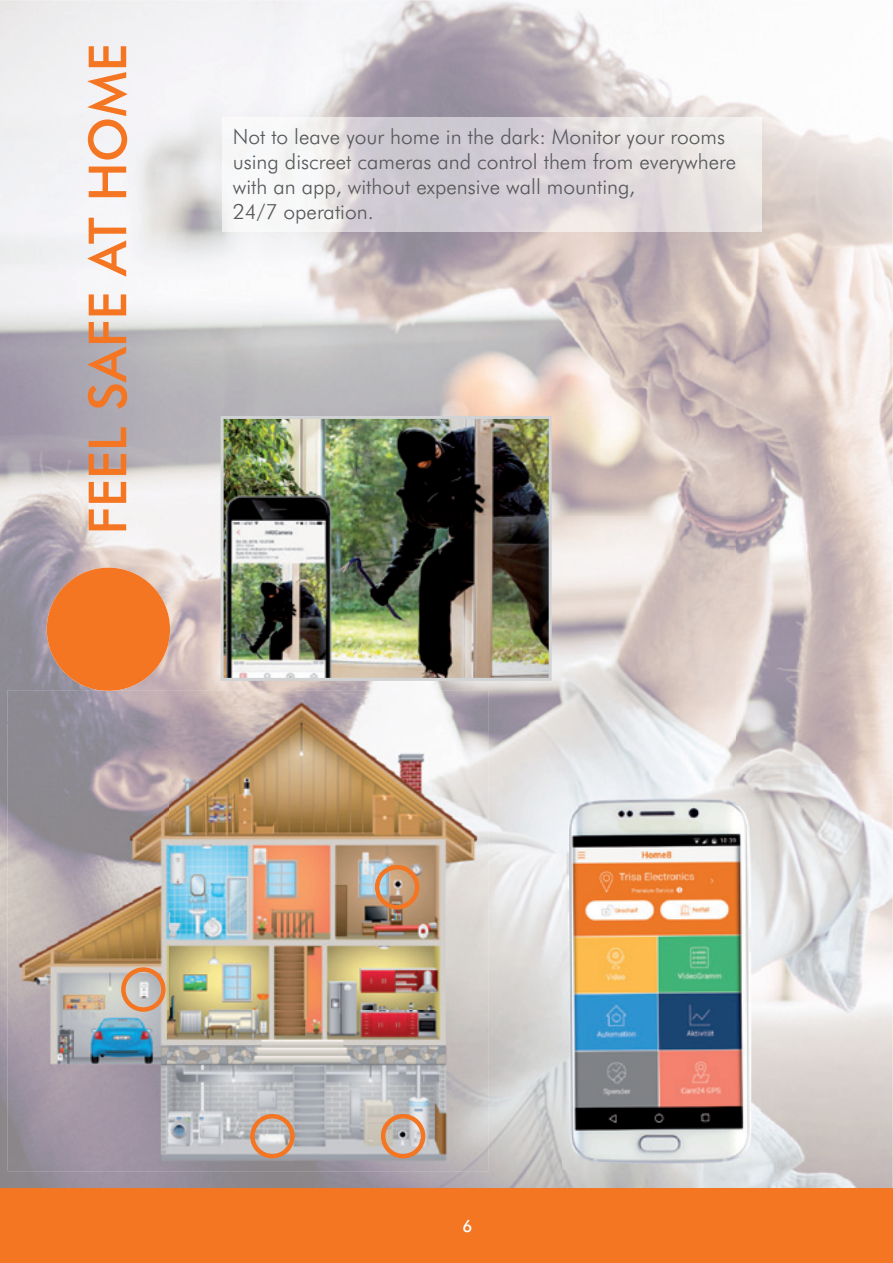
<style>
.page{position:relative;width:893px;height:1263px;background:#fff}
.page>*{position:absolute;margin:0;border:0;box-sizing:border-box;transform-origin:0 0}
.t1{font:500 52.5px "Futura BT";color:#f47522}
.t2{font:300 21px/25.2px "Futura BT";color:#57585a}
.t3{font:500 16.5px "Futura BT";color:#fff}
</style>
<div class="page">
<img style="left:263px;top:0;width:630px;height:155px">
<img style="left:0;top:0;width:263px;height:723px">
<img style="left:736px;top:155px;width:157px;height:1033px">
<img style="left:420px;top:232px;width:316px;height:284px">
<img style="left:262px;top:232px;width:158px;height:458px">
<img style="left:473px;top:516px;width:263px;height:310px">
<img style="left:433px;top:681px;width:40px;height:9px">
<img style="left:0;top:723px;width:52px;height:465px">
<img style="left:473px;top:826px;width:104px;height:362px">
<div style="left:0;top:1188px;width:893px;height:75px;background:#f47522"></div>
<div style="left:47px;top:568px;width:123px;height:123px;background:#f47522;border-radius:50%"></div>
<img style="left:562px;top:797px;width:199px;height:372px">
<img style="left:222px;top:117px;width:540px;height:115px">
<img style="left:225px;top:420px;width:323px;height:257px">
<div style="left:221px;top:416px;width:331px;height:265px;border:3px solid #d1d2d4"></div>
<img style="left:8px;top:690px;width:480px;height:481px">
<svg style="left:99px;top:690px;width:19px;height:1px"></svg>
<div style="left:375px;top:865px;width:44px;height:44px;border:4px solid #f47522;border-radius:50%"></div>
<div style="left:381px;top:1114px;width:44px;height:44px;border:4px solid #f47522;border-radius:50%"></div>
<div style="left:250px;top:1114px;width:45px;height:44px;border:4px solid #f47522;border-radius:50%"></div>
<div style="left:121px;top:967px;width:45px;height:45px;border:4px solid #f47522;border-radius:50%"></div>
<h1 class="t1" style="left:86px;top:535px;width:493px;rotate:-90deg">FEEL SAFE AT HOME</h1>
<p class="t2" style="left:233px;top:125px;width:505px">Not to leave your home in the dark: Monitor your rooms using discreet cameras and control them from everywhere with an app, without expensive wall mounting,<br>24/7 operation.</p>
<p class="t3" style="left:463px;top:1219px;width:11px">6</p>
</div>
